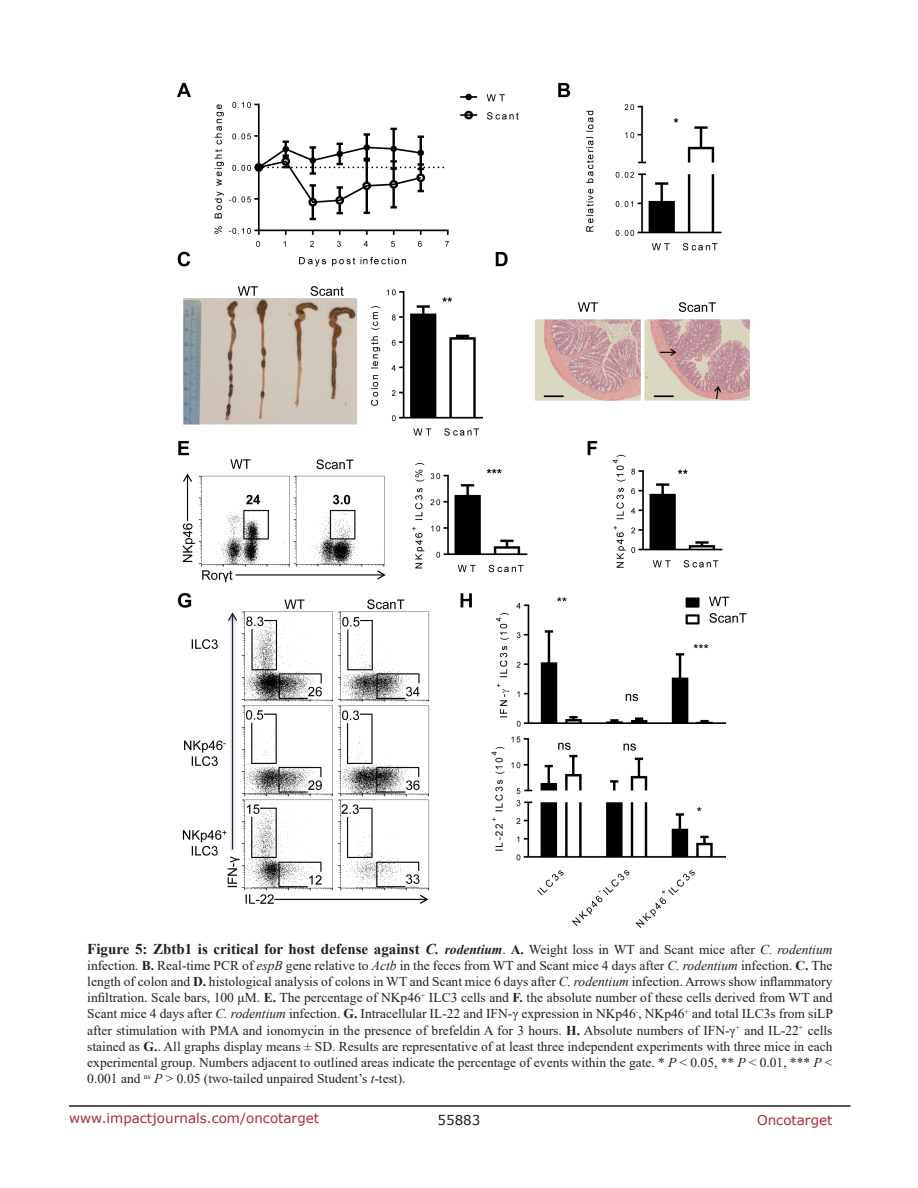
<style>
.page{position:relative;width:918px;height:1188px;background:#fff}
.page>*{position:absolute;margin:0;border:0;box-sizing:border-box;transform-origin:0 0}
.FigureText{font:700 15px "Times New Roman";color:#221f22}
.FigureText-2{font:13.5px/16.2px "Times New Roman";color:#221f22;text-align:justify}
.t1{font:13.5px "Verdana";color:#ac2b31}
.t2{font:13.5px "Verdana";color:#221f22}
.s1{font-style:italic}
.s2{font-style:italic;font-size:13.5px}
.s3{font-weight:400;font-size:13.5px}
.s4{font-size:13.5px}
.s5{font-weight:400;font-style:italic;font-size:13.5px}
.s6{font-weight:700}
</style>
<div class="page">
<hr style="left:69px;top:1105px;width:781px;height:2px;background:#231f20">
<img style="left:177px;top:82px;width:573px;height:846px">
<p class="FigureText" style="left:87px;top:938px;width:747px">Figure 5: Zbtb1 is critical for host defense against <span class="s1">C.</span> <span class="s2">rodentium</span><span class="s3">.</span> <span class="s4">A.</span> <span class="s3">Weight loss in WT and Scant mice after</span> <span class="s5">C. rodentium</span></p>
<p class="FigureText-2" style="left:87px;top:957px;width:747px">infection. <span class="s6">B.</span> Real-time PCR of <span class="s1">espB</span> gene relative to <span class="s1">Actb</span> in the feces from WT and Scant mice 4 days after <span class="s1">C. rodentium</span> infection. <span class="s6">C.</span> The length of colon and <span class="s6">D.</span> histological analysis of colons in WT and Scant mice 6 days after <span class="s1">C. rodentium</span> infection. Arrows show inflammatory infiltration. Scale bars, 100 μM. <span class="s6">E.</span> The percentage of NKp46<sup>+</sup> ILC3 cells and <span class="s6">F.</span> the absolute number of these cells derived from WT and Scant mice 4 days after <span class="s1">C. rodentium</span> infection. <span class="s6">G.</span> Intracellular IL-22 and IFN-γ expression in NKp46<sup>-</sup>, NKp46<sup>+</sup> and total ILC3s from siLP after stimulation with PMA and ionomycin in the presence of brefeldin A for 3 hours. <span class="s6">H.</span> Absolute numbers of IFN-γ<sup>+</sup> and IL-22<sup>+</sup> cells stained as <span class="s6">G.</span>. All graphs display means ± SD. Results are representative of at least three independent experiments with three mice in each experimental group. Numbers adjacent to outlined areas indicate the percentage of events within the gate. * <span class="s1">P</span> &lt; 0.05, ** <span class="s1">P</span> &lt; 0.01, *** <span class="s1">P</span> &lt; 0.001 and <sup>ns</sup> <span class="s1">P</span> &gt; 0.05 (two-tailed unpaired Student’s <span class="s1">t</span>-test).</p>
<p class="t1" style="left:69px;top:1109px;width:252px">www.impactjournals.com/oncotarget</p>
<p class="t2" style="left:438px;top:1111px;width:44px">55883</p>
<p class="t1" style="left:757px;top:1111px;width:77px">Oncotarget</p>
</div>
